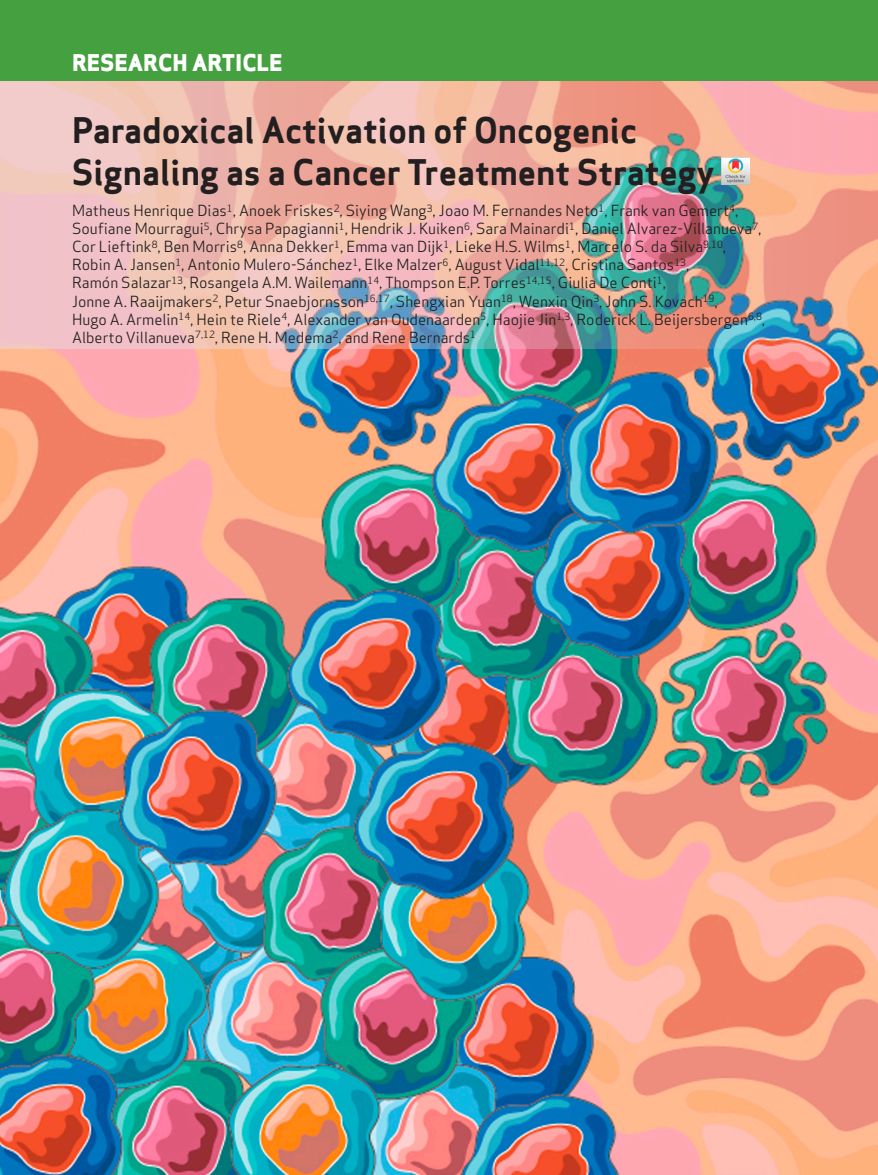
<style>
.page{position:relative;width:878px;height:1175px;background:#fff}
.page>*{position:absolute;margin:0;border:0;box-sizing:border-box;transform-origin:0 0}
.t1{font:700 34.5px/42px "Apex Sans";color:#231f20}
.t2{font:800 22.5px "Apex Sans";color:#fff}
.t3{font:15px/18px "Apex Sans";color:#231f20}
</style>
<div class="page">
<div style="left:0;top:0;width:878px;height:81px;background:#45a13f"></div>
<img style="left:0;top:349px;width:878px;height:825px">
<svg style="left:0;top:81px;width:878px;height:268px;background:#dcb1a8"></svg>
<img style="left:721px;top:157px;width:28px;height:28px">
<h2 class="t2" style="left:72px;top:48px;width:212px">RESEARCH ARTICLE</h2>
<h1 class="t1" style="left:72px;top:109px;width:644px">Paradoxical Activation of Oncogenic<br>Signaling as a Cancer Treatment Strategy</h1>
<p class="t3" style="left:72px;top:200px;width:694px">Matheus Henrique Dias<sup>1</sup>, Anoek Friskes<sup>2</sup>, Siying Wang<sup>3</sup>, Joao M. Fernandes Neto<sup>1</sup>, Frank van Gemert<sup>4</sup>, Soufiane Mourragui<sup>5</sup>, Chrysa Papagianni<sup>1</sup>, Hendrik J. Kuiken<sup>6</sup>, Sara Mainardi<sup>1</sup>, Daniel Alvarez-Villanueva<sup>7</sup>, Cor Lieftink<sup>8</sup>, Ben Morris<sup>8</sup>, Anna Dekker<sup>1</sup>, Emma van Dijk<sup>1</sup>, Lieke H.S. Wilms<sup>1</sup>, Marcelo S. da Silva<sup>9,10</sup>, Robin A. Jansen<sup>1</sup>, Antonio Mulero-Sánchez<sup>1</sup>, Elke Malzer<sup>6</sup>, August Vidal<sup>11,12</sup>, Cristina Santos<sup>13</sup>,<br>Ramón Salazar<sup>13</sup>, Rosangela A.M. Wailemann<sup>14</sup>, Thompson E.P. Torres<sup>14,15</sup>, Giulia De Conti<sup>1</sup>,<br>Jonne A. Raaijmakers<sup>2</sup>, Petur Snaebjornsson<sup>16,17</sup>, Shengxian Yuan<sup>18</sup>, Wenxin Qin<sup>3</sup>, John S. Kovach<sup>19</sup>,<br>Hugo A. Armelin<sup>14</sup>, Hein te Riele<sup>4</sup>, Alexander van Oudenaarden<sup>5</sup>, Haojie Jin<sup>1,3</sup>, Roderick L. Beijersbergen<sup>6,8</sup>, Alberto Villanueva<sup>7,12</sup>, Rene H. Medema<sup>2</sup>, and Rene Bernards<sup>1</sup></p>
</div>
